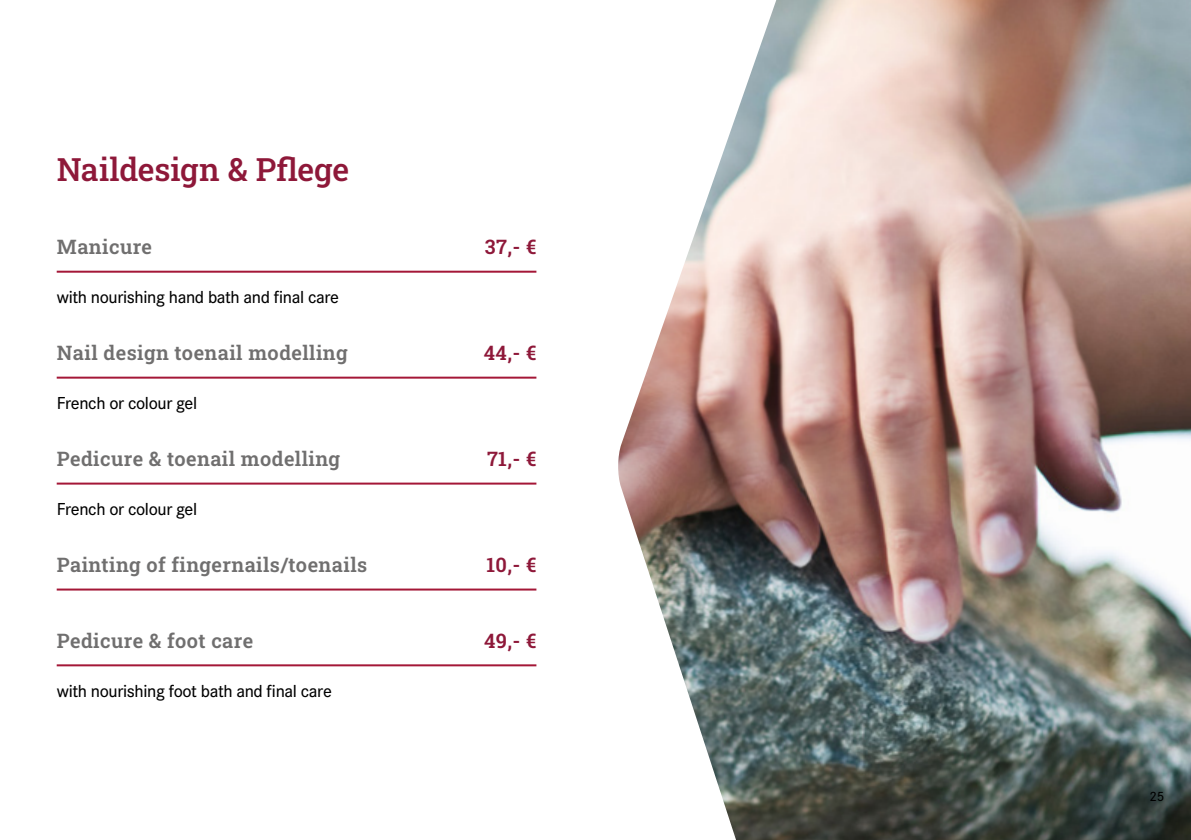
<style>
.page{position:relative;width:1191px;height:840px;background:#fff}
.page>*{position:absolute;margin:0;border:0;box-sizing:border-box;transform-origin:0 0}
.t1{font:500 32px "Roboto Slab";letter-spacing:-.005em;color:#8e1839}
.t2{font:600 20px "Roboto Slab";letter-spacing:.02em;color:#706f6f}
.t3{font:600 20px "Roboto Slab";letter-spacing:.02em;color:#8e1839}
.t4{font:500 18px "Corporate S";letter-spacing:-.02em;color:#000}
.t5{font:500 14px "Corporate S";color:#000}
</style>
<div class="page">
<img style="left:618px;top:0;width:573px;height:839px">
<hr style="left:57px;top:588px;width:479px;height:2px;background:#a41737">
<hr style="left:57px;top:270px;width:479px;height:2px;background:#a41737">
<hr style="left:57px;top:376px;width:479px;height:2px;background:#a41737">
<hr style="left:57px;top:482px;width:479px;height:2px;background:#a41737">
<hr style="left:57px;top:664px;width:479px;height:2px;background:#a41737">
<h1 class="t1" style="left:57px;top:147px;width:294px">Naildesign &amp; Pflege</h1>
<p class="t2" style="left:57px;top:233px;width:97px">Manicure</p>
<p class="t3" style="left:485px;top:233px;width:53px">37,- €</p>
<p class="t4" style="left:57px;top:286px;width:284px">with nourishing hand bath and final care</p>
<p class="t2" style="left:57px;top:339px;width:292px">Nail design toenail modelling</p>
<p class="t3" style="left:484px;top:339px;width:54px">44,- €</p>
<p class="t4" style="left:57px;top:392px;width:142px">French or colour gel</p>
<p class="t2" style="left:57px;top:445px;width:285px">Pedicure &amp; toenail modelling</p>
<p class="t3" style="left:487px;top:445px;width:51px">71,- €</p>
<p class="t4" style="left:57px;top:498px;width:142px">French or colour gel</p>
<p class="t2" style="left:57px;top:551px;width:312px">Painting of fingernails/toenails</p>
<p class="t3" style="left:486px;top:551px;width:52px">10,- €</p>
<p class="t2" style="left:57px;top:626px;width:198px">Pedicure &amp; foot care</p>
<p class="t3" style="left:484px;top:626px;width:54px">49,- €</p>
<p class="t4" style="left:57px;top:680px;width:276px">with nourishing foot bath and final care</p>
<p class="t5" style="left:1149px;top:787px;width:17px">25</p>
</div>
